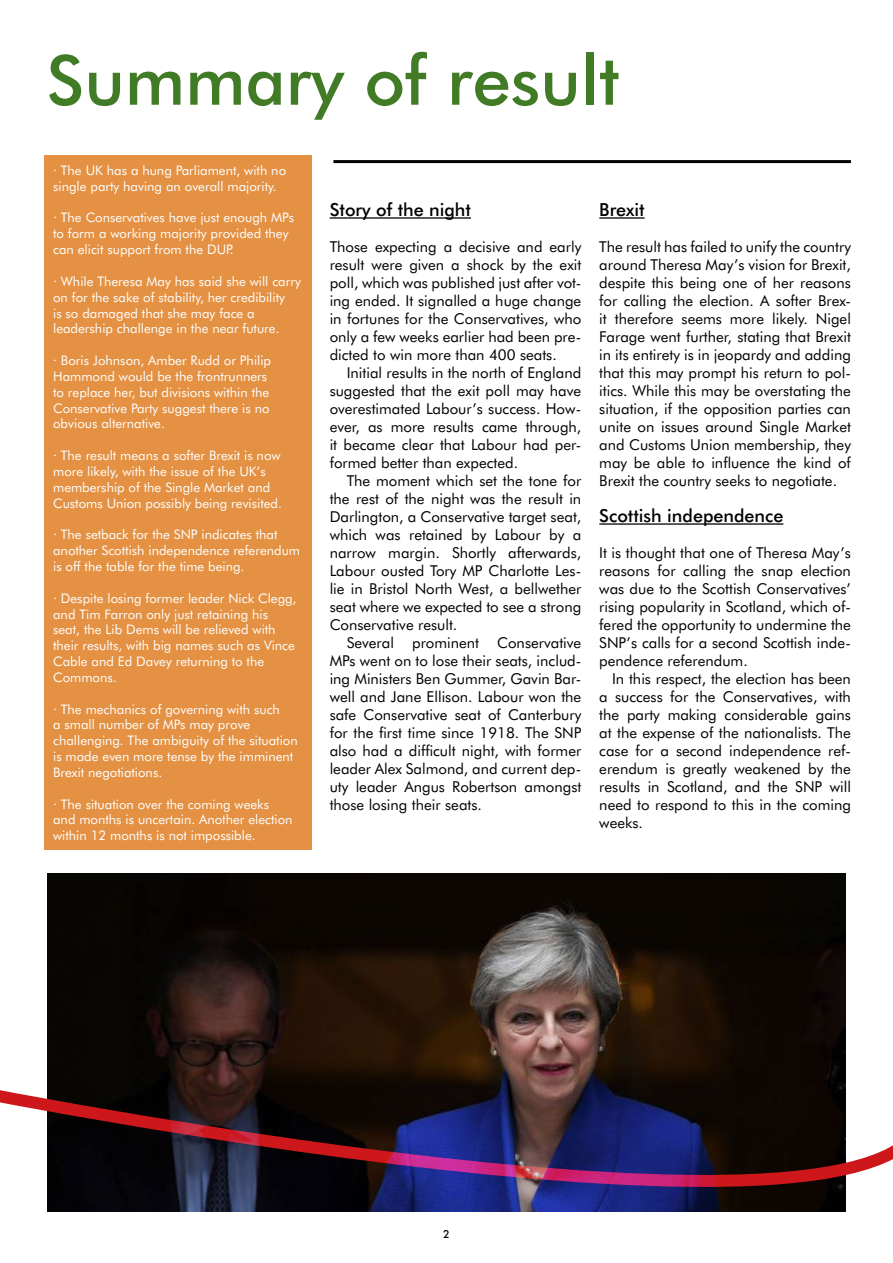
<style>
.page{position:relative;width:893px;height:1263px;background:#fff}
.page>*{position:absolute;margin:0;border:0;box-sizing:border-box;transform-origin:0 0}
.t1{font:500 69px "Futura BT";color:#417b25}
.t2{font:500 18px "Futura BT";color:#000}
.t3{font:15px/18px "Futura BT";color:#000;text-align:justify}
.t4{font:13.2px/15.9px "Futura BT";color:#fff}
.t5{font:500 10.5px "Futura";color:#000}
</style>
<div class="page">
<div style="left:45px;top:155px;width:267px;height:694px;background:#e49143"></div>
<hr style="left:330px;top:217px;width:141px;height:2px;background:#000">
<img style="left:48px;top:873px;width:797px;height:339px">
<svg style="left:0;top:1070px;width:893px;height:118px;background:#402b3d"></svg>
<hr style="left:599px;top:217px;width:46px;height:2px;background:#000">
<hr style="left:599px;top:523px;width:184px;height:2px;background:#000">
<hr style="left:333px;top:160px;width:518px;height:3px;background:#000">
<h1 class="t1" style="left:46px;top:38px;width:575px">Summary of result</h1>
<p class="t4" style="left:53px;top:162px;width:235px">· The UK has a hung Parliament, with no single party having an overall majority.</p>
<p class="t4" style="left:53px;top:210px;width:242px">· The Conservatives have just enough MPs to form a working majority provided they can elicit support from the DUP.</p>
<p class="t4" style="left:53px;top:273px;width:249px">· While Theresa May has said she will carry on for the sake of stability, her credibility<br>is so damaged that she may face a leadership challenge in the near future.</p>
<p class="t4" style="left:53px;top:352px;width:219px">· Boris Johnson, Amber Rudd or Philip Hammond would be the frontrunners to replace her, but divisions within the Conservative Party suggest there is no obvious alternative.</p>
<p class="t4" style="left:53px;top:447px;width:230px">· The result means a softer Brexit is now more likely, with the issue of the UK’s membership of the Single Market and Customs Union possibly being revisited.</p>
<p class="t4" style="left:53px;top:527px;width:248px">· The setback for the SNP indicates that another Scottish independence referendum is off the table for the time being.</p>
<p class="t4" style="left:53px;top:590px;width:245px">· Despite losing former leader Nick Clegg, and Tim Farron only just retaining his seat, the Lib Dems will be relieved with their results, with big names such as Vince Cable and Ed Davey returning to the Commons.</p>
<p class="t4" style="left:53px;top:701px;width:246px">· The mechanics of governing with such<br>a small number of MPs may prove challenging. The ambiguity of the situation is made even more tense by the imminent Brexit negotiations.</p>
<p class="t4" style="left:53px;top:796px;width:241px">· The situation over the coming weeks and months is uncertain. Another election within 12 months is not impossible.</p>
<p class="t2" style="left:330px;top:199px;width:143px">Story of the night</p>
<p class="t3" style="left:330px;top:238px;width:253px">Those expecting a decisive and early result were given a shock by the exit poll, which was published just after vot&shy;ing ended. It signalled a huge change in fortunes for the Conservatives, who only a few weeks earlier had been pre&shy;dicted to win more than 400 seats.</p>
<p class="t3" style="left:330px;top:364px;width:253px;text-indent:17px">Initial results in the north of England suggested that the exit poll may have overestimated Labour’s success. How&shy;ever, as more results came through, it became clear that Labour had per&shy;formed better than expected.</p>
<p class="t3" style="left:330px;top:472px;width:253px;text-indent:17px">The moment which set the tone for the rest of the night was the result in Darlington, a Conservative target seat, which was retained by Labour by a narrow margin. Shortly afterwards, Labour ousted Tory MP Charlotte Les&shy;lie in Bristol North West, a bellwether seat where we expected to see a strong Conservative result.</p>
<p class="t3" style="left:330px;top:634px;width:253px;text-indent:17px">Several prominent Conservative MPs went on to lose their seats, includ&shy;ing Ministers Ben Gummer, Gavin Bar&shy;well and Jane Ellison. Labour won the safe Conservative seat of Canterbury for the first time since 1918. The SNP also had a difficult night, with former leader Alex Salmond, and current dep&shy;uty leader Angus Robertson amongst those losing their seats.</p>
<p class="t2" style="left:599px;top:199px;width:47px">Brexit</p>
<p class="t3" style="left:599px;top:238px;width:253px">The result has failed to unify the country around Theresa May’s vision for Brexit, despite this being one of her reasons for calling the election. A softer Brex&shy;it therefore seems more likely. Nigel Farage went further, stating that Brexit in its entirety is in jeopardy and adding that this may prompt his return to pol&shy;itics. While this may be overstating the situation, if the opposition parties can unite on issues around Single Market and Customs Union membership, they may be able to influence the kind of Brexit the country seeks to negotiate.</p>
<p class="t2" style="left:599px;top:505px;width:186px">Scottish independence</p>
<p class="t3" style="left:599px;top:544px;width:253px">It is thought that one of Theresa May’s reasons for calling the snap election was due to the Scottish Conservatives’ rising popularity in Scotland, which of&shy;fered the opportunity to undermine the SNP’s calls for a second Scottish inde&shy;pendence referendum.</p>
<p class="t3" style="left:599px;top:670px;width:253px;text-indent:13px">In this respect, the election has been a success for the Conservatives, with the party making considerable gains at the expense of the nationalists. The case for a second independence ref&shy;erendum is greatly weakened by the results in Scotland, and the SNP will need to respond to this in the coming weeks.</p>
<p class="t5" style="left:443px;top:1227px;width:8px">2</p>
</div>
